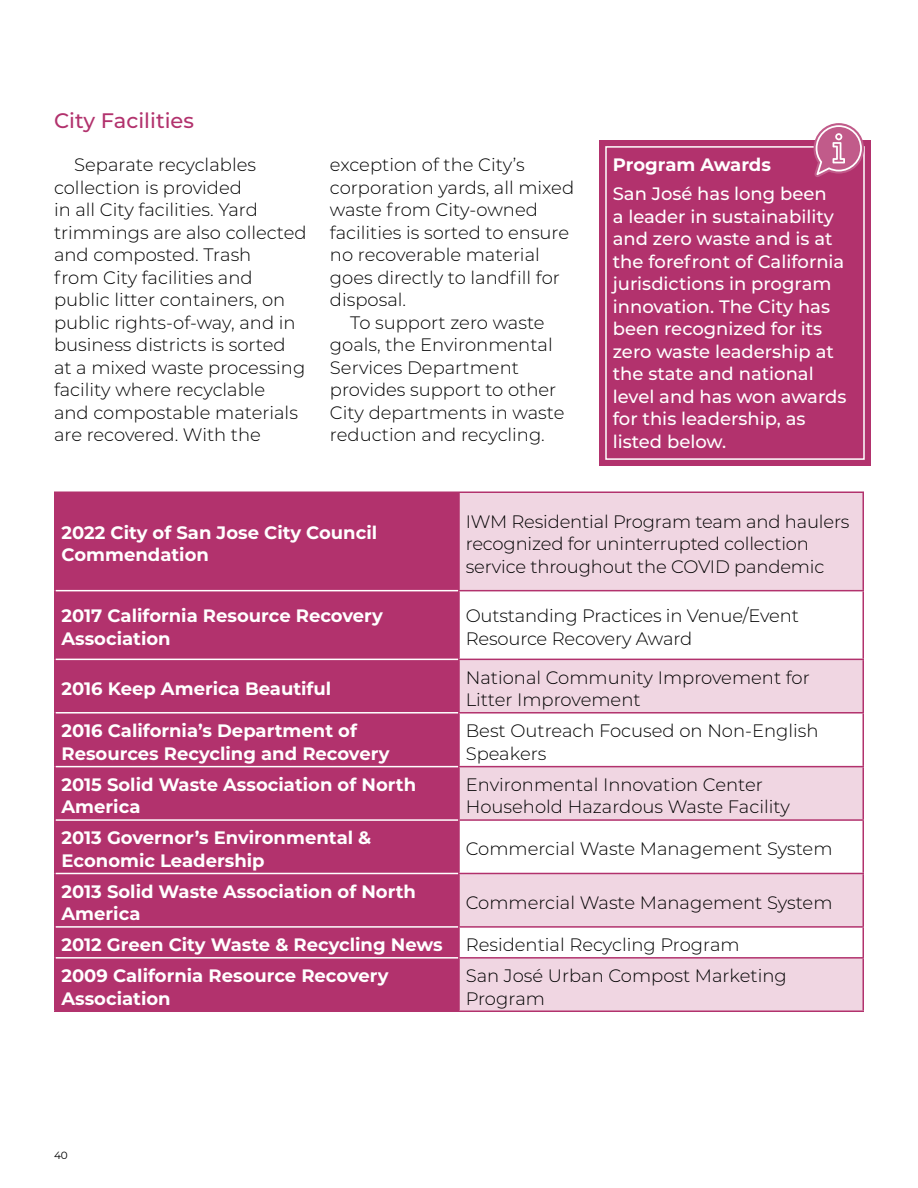
<style>
.page{position:relative;width:918px;height:1188px;background:#fff}
.page>*{position:absolute;margin:0;border:0;box-sizing:border-box;transform-origin:0 0}
.Heading_3{font:500 21px "Montserrat";color:#b2326d}
.Body{font:300 18px/22.5px "Montserrat";color:#000}
.Table_Text{font:300 18px/22.5px "Montserrat";letter-spacing:-.005em;color:#000}
.Table_Header{font:700 18px/22.5px "Montserrat";color:#fff}
.Callout_Box_Body{font:500 18px/22.5px "Montserrat";color:#fff}
.Callout_Box_Body-2{font:700 18px "Montserrat";letter-spacing:-.005em;color:#fff}
.t1{font:10.5px "Montserrat";color:#000}
</style>
<div class="page">
<div style="left:599px;top:140px;width:272px;height:326px;background:#b2326d"></div>
<div style="left:605px;top:146px;width:260px;height:314px;border:2px solid #fff"></div>
<div style="left:56px;top:493px;width:402px;height:518px;background:#b2326d"></div>
<div style="left:459px;top:492px;width:404px;height:99px;background:#f0d6e2"></div>
<div style="left:56px;top:591px;width:402px;height:366px;background:#b2326d"></div>
<svg style="left:460px;top:591px;width:402px;height:68px"></svg>
<svg style="left:460px;top:660px;width:402px;height:351px;fill:#f0d6e2"></svg>
<hr style="left:56px;top:819px;width:402px;height:2px;background:#fff">
<hr style="left:56px;top:873px;width:402px;height:1px;background:#fff">
<hr style="left:56px;top:926px;width:402px;height:2px;background:#fff">
<hr style="left:56px;top:957px;width:402px;height:2px;background:#fff">
<hr style="left:56px;top:590px;width:402px;height:1px;background:#fff">
<hr style="left:56px;top:659px;width:402px;height:1px;background:#fff">
<hr style="left:56px;top:712px;width:402px;height:2px;background:#fff">
<hr style="left:56px;top:766px;width:402px;height:1px;background:#fff">
<hr style="left:459px;top:492px;width:405px;height:1px;background:#b2326d">
<hr style="left:458px;top:493px;width:2px;height:97px;background:#b2326d">
<hr style="left:862px;top:493px;width:2px;height:97px;background:#b2326d">
<hr style="left:458px;top:590px;width:406px;height:1px;background:#b2326d">
<hr style="left:458px;top:591px;width:2px;height:68px;background:#b2326d">
<hr style="left:862px;top:591px;width:2px;height:68px;background:#b2326d">
<hr style="left:458px;top:659px;width:406px;height:1px;background:#b2326d">
<hr style="left:458px;top:660px;width:2px;height:52px;background:#b2326d">
<hr style="left:862px;top:660px;width:2px;height:52px;background:#b2326d">
<hr style="left:458px;top:712px;width:406px;height:2px;background:#b2326d">
<hr style="left:458px;top:714px;width:2px;height:52px;background:#b2326d">
<hr style="left:862px;top:714px;width:2px;height:52px;background:#b2326d">
<hr style="left:458px;top:766px;width:406px;height:1px;background:#b2326d">
<hr style="left:458px;top:767px;width:2px;height:52px;background:#b2326d">
<hr style="left:862px;top:767px;width:2px;height:52px;background:#b2326d">
<hr style="left:458px;top:819px;width:406px;height:2px;background:#b2326d">
<hr style="left:458px;top:821px;width:2px;height:52px;background:#b2326d">
<hr style="left:862px;top:821px;width:2px;height:52px;background:#b2326d">
<hr style="left:458px;top:873px;width:406px;height:1px;background:#b2326d">
<hr style="left:458px;top:874px;width:2px;height:52px;background:#b2326d">
<hr style="left:862px;top:874px;width:2px;height:52px;background:#b2326d">
<hr style="left:458px;top:926px;width:406px;height:2px;background:#b2326d">
<hr style="left:458px;top:928px;width:2px;height:29px;background:#b2326d">
<hr style="left:862px;top:928px;width:2px;height:29px;background:#b2326d">
<hr style="left:458px;top:957px;width:406px;height:2px;background:#b2326d">
<hr style="left:458px;top:959px;width:2px;height:52px;background:#b2326d">
<hr style="left:862px;top:959px;width:2px;height:52px;background:#b2326d">
<hr style="left:459px;top:1011px;width:405px;height:1px;background:#b2326d">
<hr style="left:54px;top:492px;width:405px;height:1px;background:#b2326d">
<hr style="left:54px;top:493px;width:2px;height:98px;background:#b2326d">
<hr style="left:54px;top:591px;width:2px;height:68px;background:#b2326d">
<hr style="left:54px;top:659px;width:2px;height:54px;background:#b2326d">
<hr style="left:54px;top:713px;width:2px;height:54px;background:#b2326d">
<hr style="left:54px;top:767px;width:2px;height:53px;background:#b2326d">
<hr style="left:54px;top:820px;width:2px;height:53px;background:#b2326d">
<hr style="left:54px;top:873px;width:2px;height:54px;background:#b2326d">
<hr style="left:54px;top:927px;width:2px;height:31px;background:#b2326d">
<hr style="left:54px;top:958px;width:2px;height:53px;background:#b2326d">
<hr style="left:54px;top:1011px;width:405px;height:1px;background:#b2326d">
<svg style="left:814px;top:123px;width:50px;height:54px"></svg>
<p class="Heading_3" style="left:54px;top:106px;width:141px">City Facilities</p>
<p class="Body" style="left:54px;top:153px;width:254px;text-indent:20px">Separate recyclables collection is provided<br>in all City facilities. Yard trimmings are also collected and composted. Trash<br>from City facilities and public litter containers, on public rights-of-way, and in business districts is sorted at a mixed waste processing facility where recyclable<br>and compostable materials are recovered. With the</p>
<p class="Body" style="left:330px;top:153px;width:246px">exception of the City’s corporation yards, all mixed waste from City-owned facilities is sorted to ensure no recoverable material goes directly to landfill for disposal.</p>
<p class="Body" style="left:330px;top:310px;width:236px;text-indent:20px">To support zero waste goals, the Environmental<br>Services Department provides support to other<br>City departments in waste reduction and recycling.</p>
<p class="Callout_Box_Body-2" style="left:613px;top:152px;width:160px">Program Awards</p>
<p class="Callout_Box_Body" style="left:613px;top:182px;width:235px">San José has long been<br>a leader in sustainability and zero waste and is at the forefront of California jurisdictions in program innovation. The City has been recognized for its zero waste leadership at the state and national level and has won awards for this leadership, as listed below.</p>
<p class="Table_Header" style="left:62px;top:520px;width:317px">2022 City of San Jose City Council<br>Commendation</p>
<p class="Table_Text" style="left:466px;top:509px;width:385px">IWM Residential Program team and haulers recognized for uninterrupted collection service throughout the COVID pandemic</p>
<p class="Table_Header" style="left:62px;top:604px;width:323px">2017 California Resource Recovery<br>Association</p>
<p class="Table_Text" style="left:466px;top:604px;width:335px">Outstanding Practices in Venue/Event<br>Resource Recovery Award</p>
<p class="Table_Header" style="left:62px;top:676px;width:271px">2016 Keep America Beautiful</p>
<p class="Table_Text" style="left:466px;top:665px;width:346px">National Community Improvement for<br>Litter Improvement</p>
<p class="Table_Header" style="left:62px;top:719px;width:330px">2016 California’s Department of<br>Resources Recycling and Recovery</p>
<p class="Table_Text" style="left:466px;top:719px;width:354px">Best Outreach Focused on Non-English<br>Speakers</p>
<p class="Table_Header" style="left:62px;top:772px;width:356px">2015 Solid Waste Association of North<br>America</p>
<p class="Table_Text" style="left:466px;top:773px;width:326px">Environmental Innovation Center<br>Household Hazardous Waste Facility</p>
<p class="Table_Header" style="left:62px;top:826px;width:311px">2013 Governor’s Environmental &amp;<br>Economic Leadership</p>
<p class="Table_Text" style="left:466px;top:837px;width:368px">Commercial Waste Management System</p>
<p class="Table_Header" style="left:62px;top:879px;width:356px">2013 Solid Waste Association of North<br>America</p>
<p class="Table_Text" style="left:466px;top:891px;width:368px">Commercial Waste Management System</p>
<p class="Table_Header" style="left:62px;top:933px;width:383px">2012 Green City Waste &amp; Recycling News</p>
<p class="Table_Text" style="left:466px;top:933px;width:275px">Residential Recycling Program</p>
<p class="Table_Header" style="left:62px;top:963px;width:329px">2009 California Resource Recovery<br>Association</p>
<p class="Table_Text" style="left:466px;top:964px;width:323px">San José Urban Compost Marketing<br>Program</p>
<p class="t1" style="left:54px;top:1148px;width:15px">40</p>
</div>
